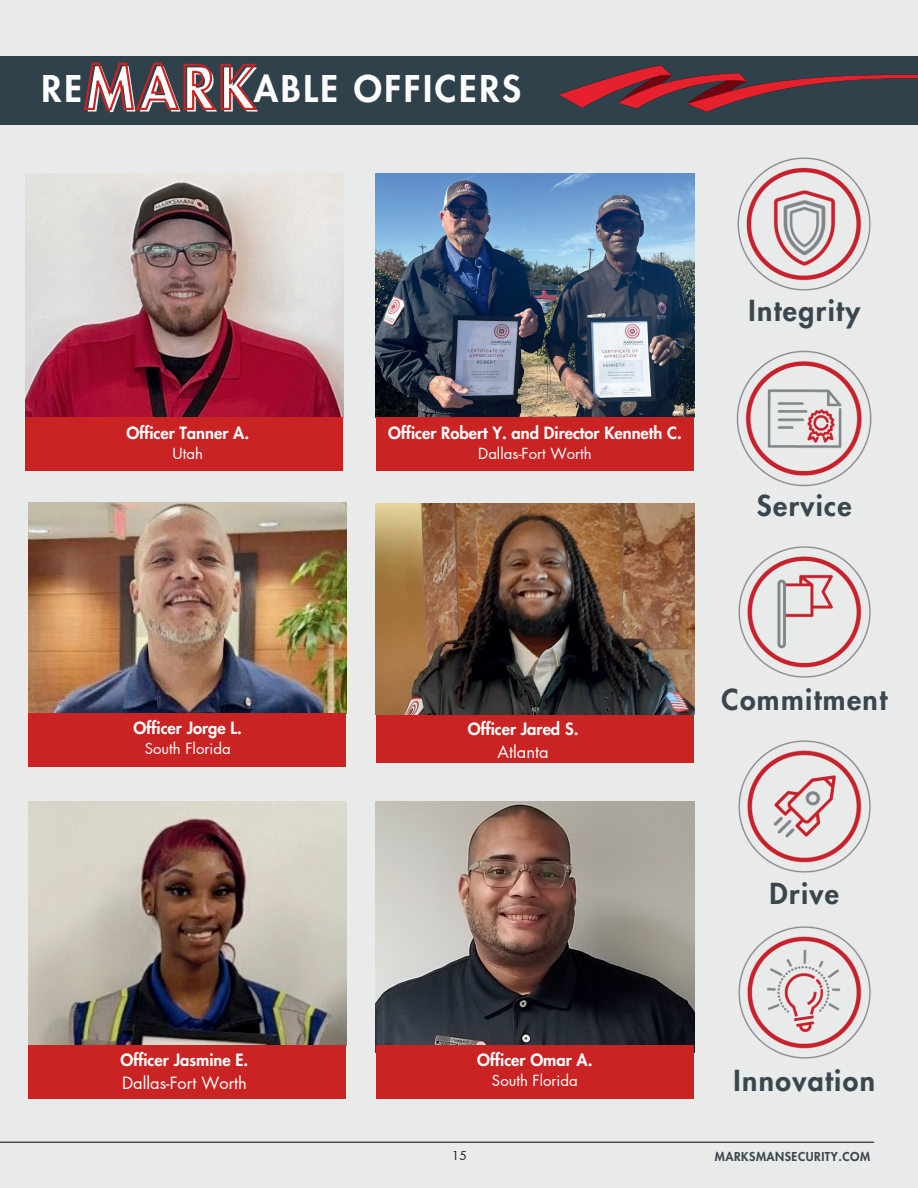
<style>
.page{position:relative;width:918px;height:1188px;background:#e9eaea}
.page>*{position:absolute;margin:0;border:0;box-sizing:border-box;transform-origin:0 0}
.t1{font:800 58.5px "Futura LT Pro";color:#fff}
.t2{font:800 36px "Futura LT Pro";letter-spacing:.075em;color:#fdfdfe}
.t3{font:800 28.35px "Futura LT Pro";letter-spacing:.05em;color:#3a464e}
.t4{font:800 16.5px/22.5px "Futura LT Pro";color:#fff;text-align:center}
.t5{font:15px "Futura LT Pro";color:#fff}
.t6{font:800 12px "Futura LT Pro";letter-spacing:.045em;color:#3a464e}
.t7{font:12px "Futura LT Pro";color:#212020}
.s1{font-weight:400}
</style>
<div class="page">
<div style="left:0;top:56px;width:918px;height:69px;background:#2f414a"></div>
<img style="left:25px;top:174px;width:319px;height:244px">
<hr style="left:0;top:1142px;width:874px;height:1px;background:#16191d">
<div style="left:25px;top:418px;width:318px;height:53px;background:#c92323"></div>
<img style="left:376px;top:174px;width:318px;height:244px">
<div style="left:376px;top:418px;width:318px;height:53px;background:#c92323"></div>
<img style="left:28px;top:502px;width:319px;height:212px">
<div style="left:28px;top:713px;width:318px;height:53px;background:#c92323"></div>
<div style="left:376px;top:709px;width:318px;height:54px;background:#c92323"></div>
<img style="left:28px;top:801px;width:319px;height:244px">
<div style="left:28px;top:1045px;width:318px;height:53px;background:#c92323"></div>
<img style="left:376px;top:801px;width:318px;height:244px">
<div style="left:376px;top:1045px;width:318px;height:53px;background:#c92323"></div>
<svg style="left:84px;top:62px;width:174px;height:49px"></svg>
<img style="left:559px;top:65px;width:359px;height:47px">
<img style="left:737px;top:157px;width:134px;height:134px">
<img style="left:736px;top:350px;width:136px;height:137px">
<img style="left:376px;top:503px;width:318px;height:212px">
<img style="left:738px;top:546px;width:133px;height:132px">
<img style="left:738px;top:740px;width:133px;height:133px">
<img style="left:738px;top:926px;width:133px;height:133px">
<p class="t1" style="left:87px;top:45px;width:172px">MARK</p>
<p class="t2" style="left:42px;top:62px;width:42px">RE</p>
<p class="t2" style="left:254px;top:62px;width:269px">ABLE OFFICERS</p>
<p class="t4" style="left:126px;top:421px;width:124px">Officer Tanner A.</p>
<p class="t5" style="left:173px;top:443px;width:32px">Utah</p>
<p class="t4" style="left:388px;top:421px;width:295px">Officer Robert Y. and Director Kenneth C.</p>
<p class="t5" style="left:478px;top:443px;width:115px">Dallas-Fort Worth</p>
<p class="t3" style="left:749px;top:289px;width:113px">Integrity</p>
<p class="t3" style="left:757px;top:484px;width:97px">Service</p>
<p class="t4" style="left:134px;top:716px;width:110px">Officer Jorge L.</p>
<p class="t5" style="left:145px;top:738px;width:87px">South Florida</p>
<p class="t4" style="left:468px;top:717px;width:112px">Officer Jared S.<br><span class="s1">Atlanta</span></p>
<p class="t4" style="left:121px;top:1048px;width:129px;text-align:left">Officer Jasmine E.<br><span class="s1">Dallas-Fort Worth</span></p>
<p class="t4" style="left:477px;top:1048px;width:117px">Officer Omar A.</p>
<p class="t5" style="left:492px;top:1070px;width:87px">South Florida</p>
<p class="t7" style="left:452px;top:1148px;width:17px">15</p>
<p class="t3" style="left:722px;top:678px;width:167px">Commitment</p>
<p class="t3" style="left:770px;top:872px;width:71px">Drive</p>
<p class="t3" style="left:734px;top:1059px;width:143px">Innovation</p>
<p class="t6" style="left:715px;top:1147px;width:157px">MARKSMANSECURITY.COM</p>
</div>
